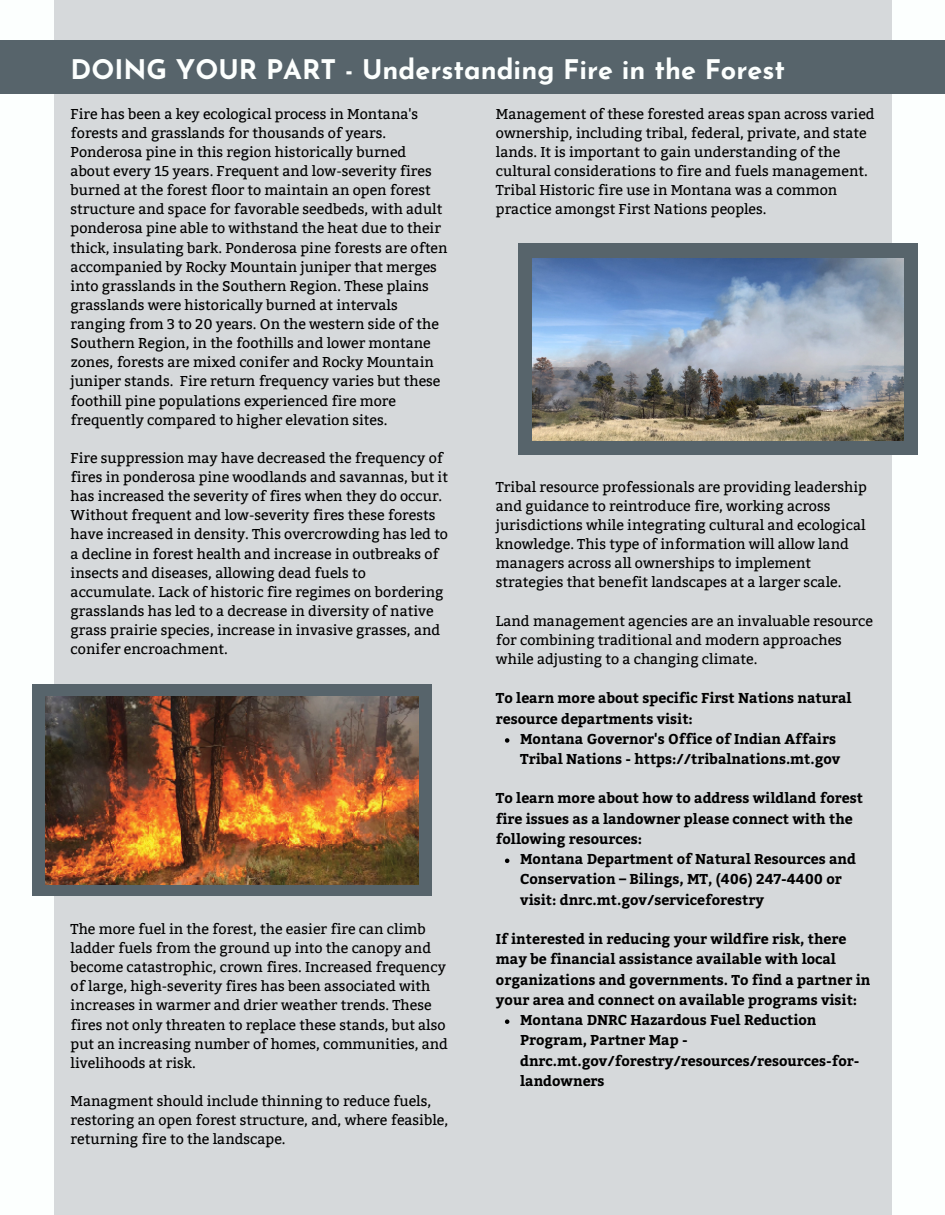
<style>
.page{position:relative;width:945px;height:1215px;background:#fff}
.page>*{position:absolute;margin:0;border:0;box-sizing:border-box;transform-origin:0 0}
.t1{font:700 27px "Josefin Sans";color:#fcfffe}
.t2{font:14.25px/19.2px "Bitter";color:#000}
.t3{font:700 14.25px/20.2px "Bitter";color:#000}
</style>
<div class="page">
<div style="left:54px;top:0;width:837px;height:1215px;background:#d6d9db"></div>
<div style="left:518px;top:244px;width:400px;height:211px;background:#57646b"></div>
<img style="left:532px;top:258px;width:372px;height:182px">
<div style="left:32px;top:685px;width:400px;height:211px;background:#57646b"></div>
<img style="left:46px;top:697px;width:372px;height:188px">
<div style="left:0;top:40px;width:945px;height:54px;background:#57646b"></div>
<svg style="left:505px;top:738px;width:4px;height:5px"></svg>
<svg style="left:505px;top:859px;width:4px;height:4px"></svg>
<svg style="left:505px;top:1019px;width:4px;height:5px"></svg>
<p class="t1" style="left:71px;top:58px;width:716px">DOING YOUR PART - Understanding Fire in the Forest</p>
<p class="t2" style="left:496px;top:104px;width:380px">Management of these forested areas span across varied ownership, including tribal, federal, private, and state lands. It is important to gain understanding of the cultural considerations to fire and fuels management.<br>Tribal Historic fire use in Montana was a common practice amongst First Nations peoples.</p>
<p class="t2" style="left:71px;top:104px;width:379px">Fire has been a key ecological process in Montana's forests and grasslands for thousands of years.<br>Ponderosa pine in this region historically burned about every 15 years. Frequent and low-severity fires burned at the forest floor to maintain an open forest structure and space for favorable seedbeds, with adult ponderosa pine able to withstand the heat due to their thick, insulating bark. Ponderosa pine forests are often accompanied by Rocky Mountain juniper that merges into grasslands in the Southern Region. These plains grasslands were historically burned at intervals ranging from 3 to 20 years. On the western side of the Southern Region, in the foothills and lower montane zones, forests are mixed conifer and Rocky Mountain juniper stands. Fire return frequency varies but these foothill pine populations experienced fire more frequently compared to higher elevation sites.</p>
<p class="t2" style="left:71px;top:449px;width:379px">Fire suppression may have decreased the frequency of fires in ponderosa pine woodlands and savannas, but it has increased the severity of fires when they do occur.<br>Without frequent and low-severity fires these forests have increased in density. This overcrowding has led to a decline in forest health and increase in outbreaks of insects and diseases, allowing dead fuels to accumulate. Lack of historic fire regimes on bordering grasslands has led to a decrease in diversity of native grass prairie species, increase in invasive grasses, and conifer encroachment.</p>
<p class="t2" style="left:496px;top:477px;width:372px">Tribal resource professionals are providing leadership and guidance to reintroduce fire, working across jurisdictions while integrating cultural and ecological knowledge. This type of information will allow land managers across all ownerships to implement strategies that benefit landscapes at a larger scale.</p>
<p class="t2" style="left:496px;top:611px;width:378px">Land management agencies are an invaluable resource for combining traditional and modern approaches while adjusting to a changing climate.</p>
<p class="t3" style="left:496px;top:687px;width:357px">To learn more about specific First Nations natural</p>
<p class="t3" style="left:496px;top:708px;width:199px">resource departments visit:</p>
<p class="t3" style="left:520px;top:728px;width:322px">Montana Governor's Office of Indian Affairs<br>Tribal Nations - https://tribalnations.mt.gov</p>
<p class="t3" style="left:496px;top:787px;width:368px">To learn more about how to address wildland forest fire issues as a landowner please connect with the following resources:</p>
<p class="t3" style="left:520px;top:848px;width:337px">Montana Department of Natural Resources and<br>Conservation – Bilings, MT, (406) 247-4400 or visit: dnrc.mt.gov/serviceforestry</p>
<p class="t3" style="left:496px;top:928px;width:376px">If interested in reducing your wildfire risk, there may be financial assistance available with local organizations and governments. To find a partner in your area and connect on available programs visit:</p>
<p class="t3" style="left:520px;top:1009px;width:341px">Montana DNRC Hazardous Fuel Reduction<br>Program, Partner Map - dnrc.mt.gov/forestry/resources/resources-for&shy;landowners</p>
<p class="t2" style="left:71px;top:920px;width:379px">The more fuel in the forest, the easier fire can climb ladder fuels from the ground up into the canopy and become catastrophic, crown fires. Increased frequency of large, high-severity fires has been associated with increases in warmer and drier weather trends. These fires not only threaten to replace these stands, but also put an increasing number of homes, communities, and livelihoods at risk.</p>
<p class="t2" style="left:71px;top:1092px;width:379px">Managment should include thinning to reduce fuels, restoring an open forest structure, and, where feasible, returning fire to the landscape.</p>
</div>
